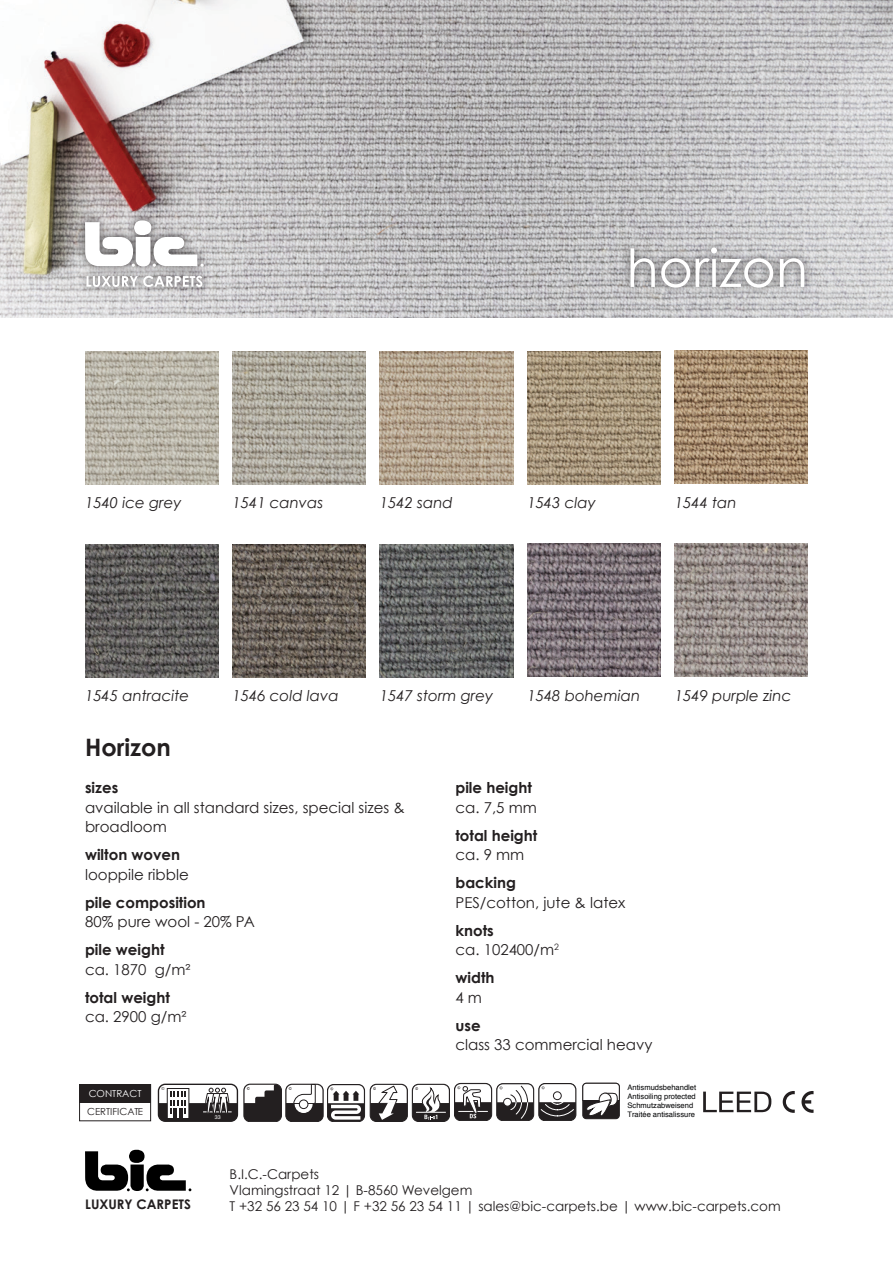
<style>
.page{position:relative;width:893px;height:1263px;background:#fff}
.page>*{position:absolute;margin:0;border:0;box-sizing:border-box;transform-origin:0 0}
.t1{font:52.5px "Century Gothic";color:#fff}
.t2{font:700 24px "Century Gothic";color:#231f20}
.t3{font:15px/19.5px "Century Gothic";color:#231f20}
.t4{font:italic 15px "Century Gothic";color:#231f20}
.t5{font:700 15px "Century Gothic";color:#231f20}
.t6{font:13.5px/16.2px "Century Gothic";color:#231f20}
.t7{font:700 13.2px "Century Gothic";color:#231f20}
.t8{font:9.75px "Century Gothic";color:#231f20}
.t9{font:9.75px "Century Gothic";color:#fff}
.t10{font:7.5px/9.1px "Helvetica";color:#020304}
.t11{font:5.25px "Helvetica";color:#fff}
.t12{font:4.2px "Helvetica";color:#221e1f}
.s1{font-weight:700}
</style>
<div class="page">
<svg style="left:85px;top:1150px;width:106px;height:41px"></svg>
<img style="left:85px;top:351px;width:133px;height:133px">
<img style="left:232px;top:351px;width:134px;height:133px">
<img style="left:380px;top:351px;width:133px;height:133px">
<img style="left:527px;top:351px;width:133px;height:133px">
<img style="left:675px;top:351px;width:133px;height:133px">
<img style="left:85px;top:544px;width:133px;height:133px">
<img style="left:232px;top:544px;width:134px;height:133px">
<img style="left:380px;top:544px;width:133px;height:133px">
<img style="left:527px;top:543px;width:133px;height:133px">
<img style="left:675px;top:543px;width:133px;height:133px">
<img style="left:0;top:0;width:893px;height:317px">
<div style="left:75px;top:211px;width:137px;height:85px;background:#231f20;opacity:.75"></div>
<svg style="left:85px;top:220px;width:119px;height:47px"></svg>
<svg style="left:86px;top:276px;width:116px;height:11px"></svg>
<div style="left:621px;top:239px;width:193px;height:58px;background:#231f20;opacity:.75"></div>
<div style="left:244px;top:1084px;width:37px;height:37px;background:#231f20;border-radius:6px"></div>
<div style="left:243px;top:1084px;width:39px;height:37px;border:1px solid #231f20;border-radius:6px"></div>
<div style="left:286px;top:1084px;width:37px;height:37px;background:#231f20;border-radius:6px"></div>
<div style="left:285px;top:1084px;width:39px;height:37px;border:1px solid #231f20;border-radius:6px"></div>
<svg style="left:245px;top:1084px;width:77px;height:29px"></svg>
<div style="left:370px;top:1084px;width:38px;height:37px;border:1px solid #231f20;border-radius:6px"></div>
<svg style="left:371px;top:1083px;width:36px;height:37px"></svg>
<div style="left:412px;top:1084px;width:38px;height:37px;border:1px solid #231f20;border-radius:6px"></div>
<svg style="left:413px;top:1085px;width:36px;height:35px"></svg>
<div style="left:496px;top:1083px;width:38px;height:37px;border:1px solid #231f20;border-radius:6px"></div>
<svg style="left:497px;top:1084px;width:36px;height:35px"></svg>
<div style="left:454px;top:1083px;width:38px;height:37px;border:1px solid #231f20;border-radius:6px"></div>
<svg style="left:455px;top:1084px;width:36px;height:34px"></svg>
<div style="left:539px;top:1083px;width:37px;height:37px;background:#231f20;border-radius:6px"></div>
<div style="left:538px;top:1083px;width:38px;height:37px;border:1px solid #231f20;border-radius:6px"></div>
<svg style="left:539px;top:1084px;width:36px;height:33px"></svg>
<div style="left:327px;top:1084px;width:38px;height:37px;border:1px solid #231f20;border-radius:6px"></div>
<svg style="left:328px;top:1085px;width:36px;height:34px"></svg>
<div style="left:158px;top:1083px;width:80px;height:38px;border:1px solid #221e1f;border-radius:7px"></div>
<svg style="left:158px;top:1088px;width:79px;height:33px"></svg>
<hr style="left:173px;top:1108px;width:4px;height:10px;background:#221e1f">
<hr style="left:179px;top:1108px;width:4px;height:10px;background:#221e1f">
<div style="left:582px;top:1083px;width:38px;height:36px;border:1px solid #221e1f;border-radius:4px"></div>
<svg style="left:582px;top:1083px;width:38px;height:35px"></svg>
<svg style="left:703px;top:1091px;width:68px;height:21px"></svg>
<div style="left:79px;top:1084px;width:72px;height:37px;border:1px solid #231f20"></div>
<div style="left:80px;top:1084px;width:71px;height:18px;background:#231f20"></div>
<svg style="left:783px;top:1091px;width:12px;height:22px"></svg>
<svg style="left:801px;top:1091px;width:12px;height:22px"></svg>
<h1 class="t1" style="left:626px;top:236px;width:183px">horizon</h1>
<p class="t4" style="left:85px;top:494px;width:98px">1540 ice grey</p>
<p class="t4" style="left:675px;top:494px;width:63px">1544 tan</p>
<p class="t4" style="left:232px;top:494px;width:92px">1541 canvas</p>
<p class="t4" style="left:380px;top:494px;width:74px">1542 sand</p>
<p class="t4" style="left:527px;top:494px;width:70px">1543 clay</p>
<p class="t4" style="left:85px;top:687px;width:106px">1545 antracite</p>
<p class="t4" style="left:675px;top:687px;width:118px">1549 purple zinc</p>
<p class="t4" style="left:527px;top:687px;width:114px">1548 bohemian</p>
<p class="t4" style="left:232px;top:687px;width:108px">1546 cold lava</p>
<p class="t4" style="left:380px;top:687px;width:115px">1547 storm grey</p>
<h2 class="t2" style="left:85px;top:732px;width:87px">Horizon</h2>
<p class="t5" style="left:85px;top:778px;width:35px">sizes</p>
<p class="t3" style="left:85px;top:797px;width:321px">available in all standard sizes, special sizes &amp; broadloom</p>
<p class="t5" style="left:85px;top:845px;width:97px">wilton woven</p>
<p class="t3" style="left:85px;top:864px;width:105px">looppile ribble</p>
<p class="t5" style="left:85px;top:893px;width:122px">pile composition</p>
<p class="t3" style="left:85px;top:912px;width:171px">80% pure wool - 20% PA</p>
<p class="t5" style="left:85px;top:940px;width:81px">pile weight</p>
<p class="t3" style="left:85px;top:959px;width:107px">ca. 1870 g/m²</p>
<p class="t5" style="left:85px;top:988px;width:86px">total weight</p>
<p class="t3" style="left:85px;top:1007px;width:103px">ca. 2900 g/m²</p>
<p class="t5" style="left:455px;top:778px;width:78px">pile height</p>
<p class="t3" style="left:455px;top:797px;width:83px">ca. 7,5 mm</p>
<p class="t5" style="left:455px;top:826px;width:83px">total height</p>
<p class="t3" style="left:455px;top:845px;width:70px">ca. 9 mm</p>
<p class="t5" style="left:455px;top:873px;width:62px">backing</p>
<p class="t3" style="left:455px;top:892px;width:171px">PES/cotton, jute &amp; latex</p>
<p class="t3" style="left:455px;top:920px;width:105px"><span class="s1">knots<br></span>ca. 102400/m<sup>2</sup></p>
<p class="t5" style="left:455px;top:968px;width:40px">width</p>
<p class="t3" style="left:455px;top:987px;width:28px">4 m</p>
<p class="t5" style="left:455px;top:1016px;width:27px">use</p>
<p class="t3" style="left:455px;top:1035px;width:198px">class 33 commercial heavy</p>
<p class="t9" style="left:89px;top:1087px;width:54px">CONTRACT</p>
<p class="t8" style="left:87px;top:1105px;width:57px">CERTIFICATE</p>
<p class="t12" style="left:161px;top:1086px;width:5px">©</p>
<p class="t10" style="left:628px;top:1083px;width:70px">Antismudsbehandlet<br>Antisoiling protected<br>Schmutzabweisend<br>Traitée antisalissure</p>
<p class="t11" style="left:215px;top:1113px;width:7px">33</p>
<p class="t6" style="left:230px;top:1165px;width:244px">B.I.C.-Carpets<br>Vlamingstraat 12 | B-8560 Wevelgem</p>
<p class="t7" style="left:85px;top:1196px;width:107px">LUXURY CARPETS</p>
<p class="t6" style="left:230px;top:1198px;width:553px">T +32 56 23 54 10 | F +32 56 23 54 11 | sales@bic-carpets.be | www.bic-carpets.com</p>
</div>
